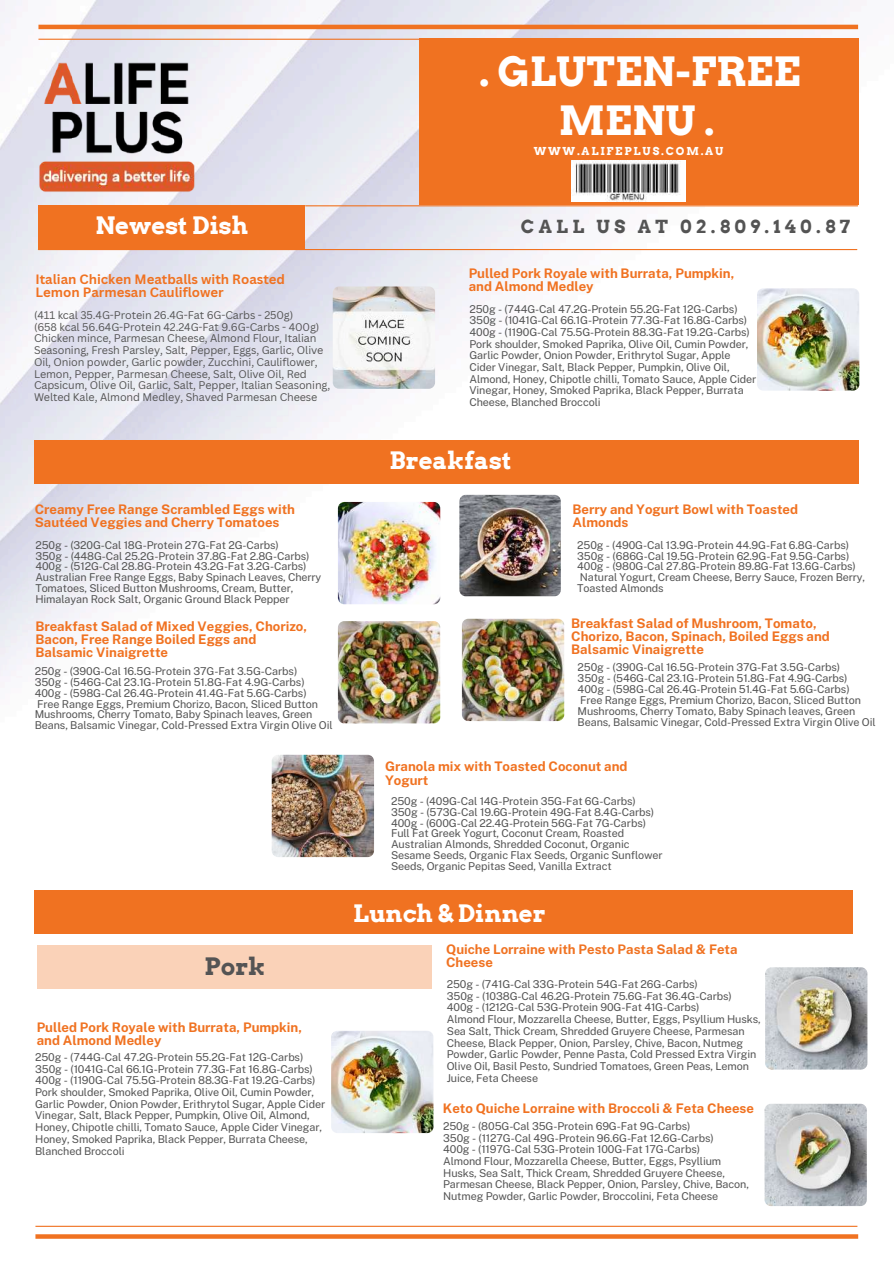
<style>
.page{position:relative;width:894px;height:1264px;background:#fff}
.page>*{position:absolute;margin:0;border:0;box-sizing:border-box;transform-origin:0 0}
.t1{font:700 40.35px "Arvo";color:#fff}
.t2{font:700 24px "Arvo";color:#fff}
.t3{font:700 24px "Arvo";color:#545454}
.t4{font:700 18px "Arvo";letter-spacing:.24em;color:#545454}
.t5{font:700 13.2px/13.2px "Public Sans";color:#f07221}
.t6{font:700 13.2px/13.2px "Canva Sans";color:#f07221}
.t7{font:700 10.95px "Arvo";letter-spacing:.165em;color:#fff}
.t8{font:10.8px/11.7px "Public Sans";letter-spacing:-.01em;color:#545454}
.t9{font:10.8px/11.7px "Canva Sans";letter-spacing:-.01em;color:#545454}
</style>
<div class="page">
<img style="left:0;top:0;width:868px;height:1239px">
<div style="left:38px;top:205px;width:267px;height:44px;background:#f07221"></div>
<div style="left:35px;top:440px;width:823px;height:43px;background:#f07221"></div>
<div style="left:419px;top:39px;width:438px;height:166px;background:#f07221"></div>
<hr style="left:38px;top:39px;width:819px;height:1px;background:#f07221">
<hr style="left:38px;top:25px;width:819px;height:4px;background:#f07221">
<hr style="left:35px;top:1225px;width:822px;height:1px;background:#f07221">
<svg style="left:35px;top:1234px;width:822px;height:4px;background:#f17b2f"></svg>
<hr style="left:305px;top:205px;width:552px;height:1px;background:#f07221">
<hr style="left:38px;top:249px;width:818px;height:1px;background:#f07221">
<img style="left:38px;top:49px;width:157px;height:156px">
<img style="left:338px;top:502px;width:102px;height:102px;border-radius:6px">
<img style="left:338px;top:621px;width:102px;height:102px;border-radius:6px">
<img style="left:459px;top:495px;width:101px;height:101px;border-radius:6px">
<img style="left:271px;top:754px;width:103px;height:103px;border-radius:6px">
<img style="left:462px;top:618px;width:102px;height:103px;border-radius:6px">
<img style="left:571px;top:161px;width:114px;height:40px">
<img style="left:756px;top:288px;width:103px;height:102px;border-radius:6px">
<img style="left:332px;top:286px;width:103px;height:103px;border-radius:6px">
<div style="left:34px;top:890px;width:818px;height:44px;background:#f07221"></div>
<div style="left:38px;top:945px;width:394px;height:44px;background:#fad2b8"></div>
<img style="left:764px;top:1103px;width:102px;height:102px;border-radius:6px">
<img style="left:764px;top:967px;width:103px;height:102px;border-radius:6px">
<img style="left:331px;top:1030px;width:102px;height:103px;border-radius:6px">
<h1 class="t1" style="left:479px;top:47px;width:323px">. GLUTEN-FREE</h1>
<h1 class="t1" style="left:558px;top:96px;width:157px">MENU .</h1>
<p class="t7" style="left:533px;top:145px;width:191px">WWW.ALIFEPLUS.COM.AU</p>
<h2 class="t2" style="left:95px;top:211px;width:154px">Newest Dish</h2>
<p class="t6" style="left:35px;top:272px;width:251px">Italian Chicken Meatballs with Roasted<br>Lemon Parmesan Cauliflower</p>
<p class="t9" style="left:34px;top:309px;width:298px">(411 kcal 35.4G-Protein 26.4G-Fat 6G-Carbs - 250g)<br>(658 kcal 56.64G-Protein 42.24G-Fat 9.6G-Carbs - 400g)<br>Chicken mince, Parmesan Cheese, Almond Flour, Italian Seasoning, Fresh Parsley, Salt, Pepper, Eggs, Garlic, Olive Oil, Onion powder, Garlic powder, Zucchini, Cauliflower, Lemon, Pepper, Parmesan Cheese, Salt, Olive Oil, Red Capsicum, Olive Oil, Garlic, Salt, Pepper, Italian Seasoning, Welted Kale, Almond Medley, Shaved Parmesan Cheese</p>
<p class="t5" style="left:35px;top:502px;width:262px">Creamy Free Range Scrambled Eggs with<br>Sautéed Veggies and Cherry Tomatoes</p>
<p class="t8" style="left:35px;top:539px;width:287px;line-height:10.8px">250g - (320G-Cal 18G-Protein 27G-Fat 2G-Carbs)<br>350g - (448G-Cal 25.2G-Protein 37.8G-Fat 2.8G-Carbs)<br>400g - (512G-Cal 28.8G-Protein 43.2G-Fat 3.2G-Carbs)<br>Australian Free Range Eggs, Baby Spinach Leaves, Cherry Tomatoes, Sliced Button Mushrooms, Cream, Butter, Himalayan Rock Salt, Organic Ground Black Pepper</p>
<p class="t5" style="left:35px;top:619px;width:273px">Breakfast Salad of Mixed Veggies, Chorizo,<br>Bacon, Free Range Boiled Eggs and<br>Balsamic Vinaigrette</p>
<p class="t8" style="left:35px;top:666px;width:299px;line-height:10.8px">250g - (390G-Cal 16.5G-Protein 37G-Fat 3.5G-Carbs)<br>350g - (546G-Cal 23.1G-Protein 51.8G-Fat 4.9G-Carbs)<br>400g - (598G-Cal 26.4G-Protein 41.4G-Fat 5.6G-Carbs)<br>Free Range Eggs, Premium Chorizo, Bacon, Sliced Button Mushrooms, Cherry Tomato, Baby Spinach leaves, Green Beans, Balsamic Vinegar, Cold-Pressed Extra Virgin Olive Oil</p>
<h2 class="t3" style="left:204px;top:951px;width:62px">Pork</h2>
<p class="t5" style="left:37px;top:1020px;width:267px">Pulled Pork Royale with Burrata, Pumpkin, and Almond Medley</p>
<p class="t8" style="left:35px;top:1051px;width:291px">250g - (744G-Cal 47.2G-Protein 55.2G-Fat 12G-Carbs)<br>350g - (1041G-Cal 66.1G-Protein 77.3G-Fat 16.8G-Carbs)<br>400g - (1190G-Cal 75.5G-Protein 88.3G-Fat 19.2G-Carbs)<br>Pork shoulder, Smoked Paprika, Olive Oil, Cumin Powder, Garlic Powder, Onion Powder, Erithrytol Sugar, Apple Cider Vinegar, Salt, Black Pepper, Pumpkin, Olive Oil, Almond, Honey, Chipotle chilli, Tomato Sauce, Apple Cider Vinegar, Honey, Smoked Paprika, Black Pepper, Burrata Cheese, Blanched Broccoli</p>
<h3 class="t4" style="left:520px;top:215px;width:331px">CALL US AT 02.809.140.87</h3>
<p class="t5" style="left:468px;top:266px;width:267px">Pulled Pork Royale with Burrata, Pumpkin, and Almond Medley</p>
<p class="t8" style="left:469px;top:303px;width:288px">250g - (744G-Cal 47.2G-Protein 55.2G-Fat 12G-Carbs)<br>350g - (1041G-Cal 66.1G-Protein 77.3G-Fat 16.8G-Carbs)<br>400g - (1190G-Cal 75.5G-Protein 88.3G-Fat 19.2G-Carbs)<br>Pork shoulder, Smoked Paprika, Olive Oil, Cumin Powder, Garlic Powder, Onion Powder, Erithrytol Sugar, Apple Cider Vinegar, Salt, Black Pepper, Pumpkin, Olive Oil, Almond, Honey, Chipotle chilli, Tomato Sauce, Apple Cider Vinegar, Honey, Smoked Paprika, Black Pepper, Burrata Cheese, Blanched Broccoli</p>
<h2 class="t2" style="left:389px;top:446px;width:123px">Breakfast</h2>
<p class="t5" style="left:572px;top:503px;width:227px">Berry and Yogurt Bowl with Toasted<br>Almonds</p>
<p class="t8" style="left:577px;top:539px;width:289px;line-height:10.8px">250g - (490G-Cal 13.9G-Protein 44.9G-Fat 6.8G-Carbs)<br>350g - (686G-Cal 19.5G-Protein 62.9G-Fat 9.5G-Carbs)<br>400g - (980G-Cal 27.8G-Protein 89.8G-Fat 13.6G-Carbs)<br>Natural Yogurt, Cream Cheese, Berry Sauce, Frozen Berry, Toasted Almonds</p>
<p class="t5" style="left:571px;top:616px;width:260px">Breakfast Salad of Mushroom, Tomato,<br>Chorizo, Bacon, Spinach, Boiled Eggs and<br>Balsamic Vinaigrette</p>
<p class="t8" style="left:577px;top:662px;width:299px;line-height:10.8px">250g - (390G-Cal 16.5G-Protein 37G-Fat 3.5G-Carbs)<br>350g - (546G-Cal 23.1G-Protein 51.8G-Fat 4.9G-Carbs)<br>400g - (598G-Cal 26.4G-Protein 51.4G-Fat 5.6G-Carbs)<br>Free Range Eggs, Premium Chorizo, Bacon, Sliced Button Mushrooms, Cherry Tomato, Baby Spinach leaves, Green Beans, Balsamic Vinegar, Cold-Pressed Extra Virgin Olive Oil</p>
<p class="t5" style="left:385px;top:760px;width:244px">Granola mix with Toasted Coconut and<br>Yogurt</p>
<p class="t8" style="left:391px;top:795px;width:273px;line-height:10.8px">250g - (409G-Cal 14G-Protein 35G-Fat 6G-Carbs)<br>350g - (573G-Cal 19.6G-Protein 49G-Fat 8.4G-Carbs)<br>400g - (600G-Cal 22.4G-Protein 56G-Fat 7G-Carbs)<br>Full Fat Greek Yogurt, Coconut Cream, Roasted Australian Almonds, Shredded Coconut, Organic Sesame Seeds, Organic Flax Seeds, Organic Sunflower Seeds, Organic Pepitas Seed, Vanilla Extract</p>
<h2 class="t2" style="left:353px;top:898px;width:194px">Lunch &amp; Dinner</h2>
<p class="t5" style="left:446px;top:942px;width:293px">Quiche Lorraine with Pesto Pasta Salad &amp; Feta<br>Cheese</p>
<p class="t8" style="left:446px;top:978px;width:315px">250g - (741G-Cal 33G-Protein 54G-Fat 26G-Carbs)<br>350g - (1038G-Cal 46.2G-Protein 75.6G-Fat 36.4G-Carbs)<br>400g - (1212G-Cal 53G-Protein 90G-Fat 41G-Carbs)<br>Almond Flour, Mozzarella Cheese, Butter, Eggs, Psyllium Husks, Sea Salt, Thick Cream, Shredded Gruyere Cheese, Parmesan Cheese, Black Pepper, Onion, Parsley, Chive, Bacon, Nutmeg Powder, Garlic Powder, Penne Pasta, Cold Pressed Extra Virgin Olive Oil, Basil Pesto, Sundried Tomatoes, Green Peas, Lemon Juice, Feta Cheese</p>
<p class="t5" style="left:443px;top:1101px;width:312px">Keto Quiche Lorraine with Broccoli &amp; Feta Cheese</p>
<p class="t8" style="left:443px;top:1119px;width:307px">250g - (805G-Cal 35G-Protein 69G-Fat 9G-Carbs)<br>350g - (1127G-Cal 49G-Protein 96.6G-Fat 12.6G-Carbs)<br>400g - (1197G-Cal 53G-Protein 100G-Fat 17G-Carbs)<br>Almond Flour, Mozzarella Cheese, Butter, Eggs, Psyllium Husks, Sea Salt, Thick Cream, Shredded Gruyere Cheese, Parmesan Cheese, Black Pepper, Onion, Parsley, Chive, Bacon, Nutmeg Powder, Garlic Powder, Broccolini, Feta Cheese</p>
</div>
